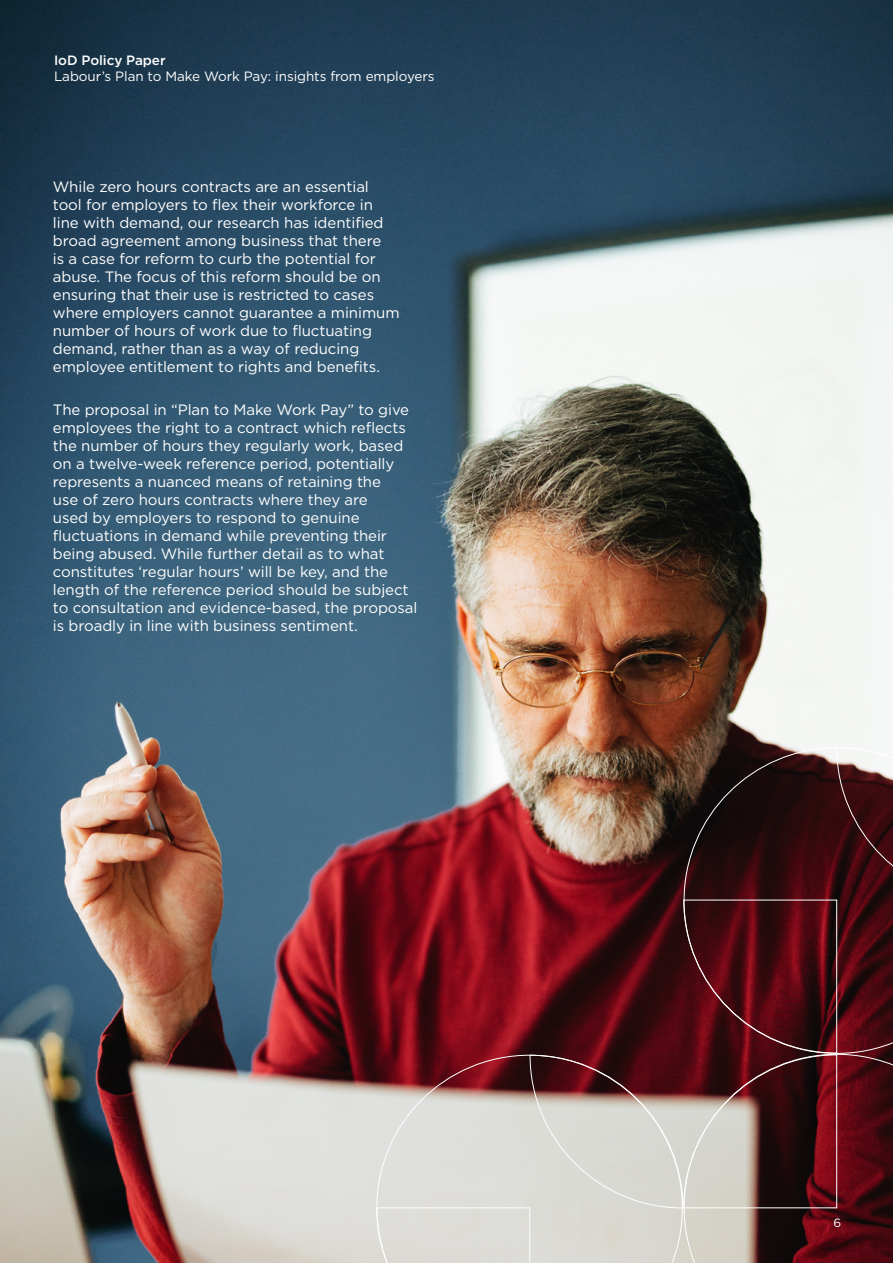
<style>
.page{position:relative;width:893px;height:1263px;background:#fff}
.page>*{position:absolute;margin:0;border:0;box-sizing:border-box;transform-origin:0 0}
.Main_body_copy{font:15px/18px "Gotham";letter-spacing:-.005em;color:#fff}
.t1{font:13.5px "Gotham";letter-spacing:-.005em;color:#fff}
.t2{font:500 13.5px "Gotham";letter-spacing:-.005em;color:#fff}
.Page_number{font:12px "Gotham";color:#fff}
</style>
<div class="page">
<img style="left:0;top:0;width:893px;height:1263px">
<svg style="left:376px;top:747px;width:517px;height:516px;background:#7c4b4e"></svg>
<p class="t2" style="left:54px;top:51px;width:113px">IoD Policy Paper</p>
<p class="t1" style="left:54px;top:68px;width:382px">Labour’s Plan to Make Work Pay: insights from employers</p>
<p class="Main_body_copy" style="left:53px;top:177px;width:348px">While zero hours contracts are an essential tool for employers to flex their workforce in line with demand, our research has identified broad agreement among business that there<br>is a case for reform to curb the potential for abuse. The focus of this reform should be on ensuring that their use is restricted to cases where employers cannot guarantee a minimum number of hours of work due to fluctuating demand, rather than as a way of reducing employee entitlement to rights and benefits.</p>
<p class="Main_body_copy" style="left:53px;top:400px;width:366px">The proposal in “Plan to Make Work Pay” to give employees the right to a contract which reflects the number of hours they regularly work, based on a twelve-week reference period, potentially represents a nuanced means of retaining the<br>use of zero hours contracts where they are<br>used by employers to respond to genuine fluctuations in demand while preventing their being abused. While further detail as to what constitutes ‘regular hours’ will be key, and the length of the reference period should be subject to consultation and evidence-based, the proposal is broadly in line with business sentiment.</p>
<p class="Page_number" style="left:833px;top:1215px;width:9px">6</p>
</div>
